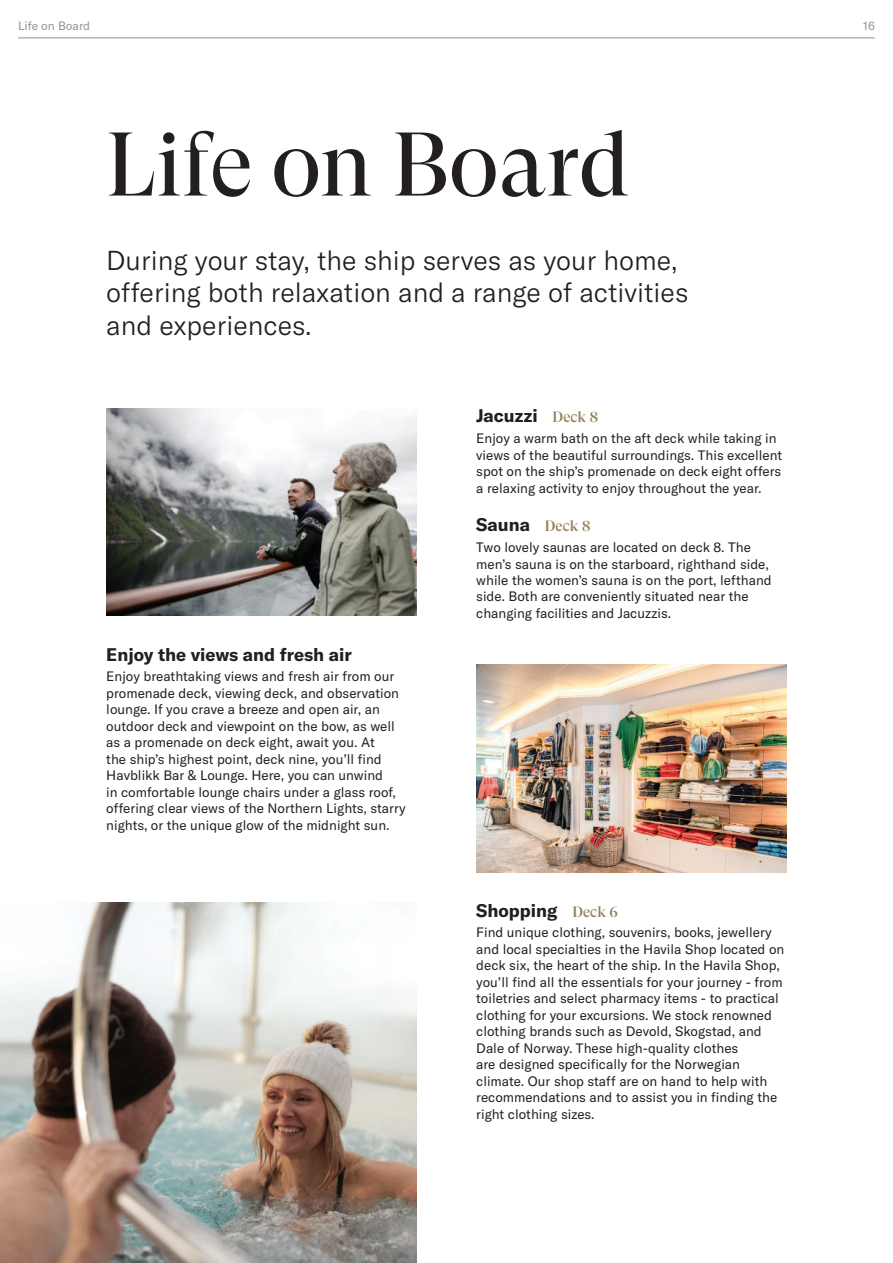
<style>
.page{position:relative;width:893px;height:1263px;background:#fff}
.page>*{position:absolute;margin:0;border:0;box-sizing:border-box;transform-origin:0 0}
.t1{font:90px "GT Super Display";color:#231f20}
.t2{font:300 27px/32.4px "GT America";color:#231f20}
.t3{font:700 18px "GT America";color:#231f20}
.t4{font:13.5px/16.5px "GT America";color:#231f20}
.t5{font:12px "GT America";color:#939598}
.s1{font-family:"GT Super Display";font-weight:500;font-size:15px;color:#928158}
</style>
<div class="page">
<hr style="left:18px;top:38px;width:857px;height:1px;background:#939598">
<img style="left:106px;top:408px;width:311px;height:207px">
<img style="left:0;top:902px;width:417px;height:361px">
<img style="left:476px;top:665px;width:311px;height:207px">
<p class="t5" style="left:18px;top:19px;width:74px">Life on Board</p>
<p class="t5" style="left:863px;top:19px;width:13px">16</p>
<h1 class="t1" style="left:106px;top:127px;width:525px">Life on Board</h1>
<h2 class="t2" style="left:106px;top:247px;width:584px">During your stay, the ship serves as your home, offering both relaxation and a range of activities and experiences.</h2>
<h3 class="t3" style="left:106px;top:643px;width:247px">Enjoy the views and fresh air</h3>
<p class="t4" style="left:106px;top:668px;width:301px">Enjoy breathtaking views and fresh air from our promenade deck, viewing deck, and observation lounge. If you crave a breeze and open air, an outdoor deck and viewpoint on the bow, as well as a promenade on deck eight, await you. At<br>the ship’s highest point, deck nine, you’ll find Havblikk Bar &amp; Lounge. Here, you can unwind<br>in comfortable lounge chairs under a glass roof, offering clear views of the Northern Lights, starry nights, or the unique glow of the midnight sun.</p>
<h3 class="t3" style="left:476px;top:405px;width:123px">Jacuzzi <span class="s1">Deck 8</span></h3>
<p class="t4" style="left:476px;top:430px;width:307px">Enjoy a warm bath on the aft deck while taking in views of the beautiful surroundings. This excellent spot on the ship’s promenade on deck eight offers a relaxing activity to enjoy throughout the year.</p>
<h3 class="t3" style="left:476px;top:514px;width:116px">Sauna <span class="s1">Deck 8</span></h3>
<p class="t4" style="left:476px;top:539px;width:297px">Two lovely saunas are located on deck 8. The men’s sauna is on the starboard, righthand side, while the women’s sauna is on the port, lefthand side. Both are conveniently situated near the changing facilities and Jacuzzis.</p>
<h3 class="t3" style="left:476px;top:899px;width:143px">Shopping <span class="s1">Deck 6</span></h3>
<p class="t4" style="left:476px;top:924px;width:310px">Find unique clothing, souvenirs, books, jewellery and local specialties in the Havila Shop located on deck six, the heart of the ship. In the Havila Shop, you’ll find all the essentials for your journey - from toiletries and select pharmacy items - to practical clothing for your excursions. We stock renowned clothing brands such as Devold, Skogstad, and Dale of Norway. These high-quality clothes<br>are designed specifically for the Norwegian climate. Our shop staff are on hand to help with recommendations and to assist you in finding the right clothing sizes.</p>
</div>
